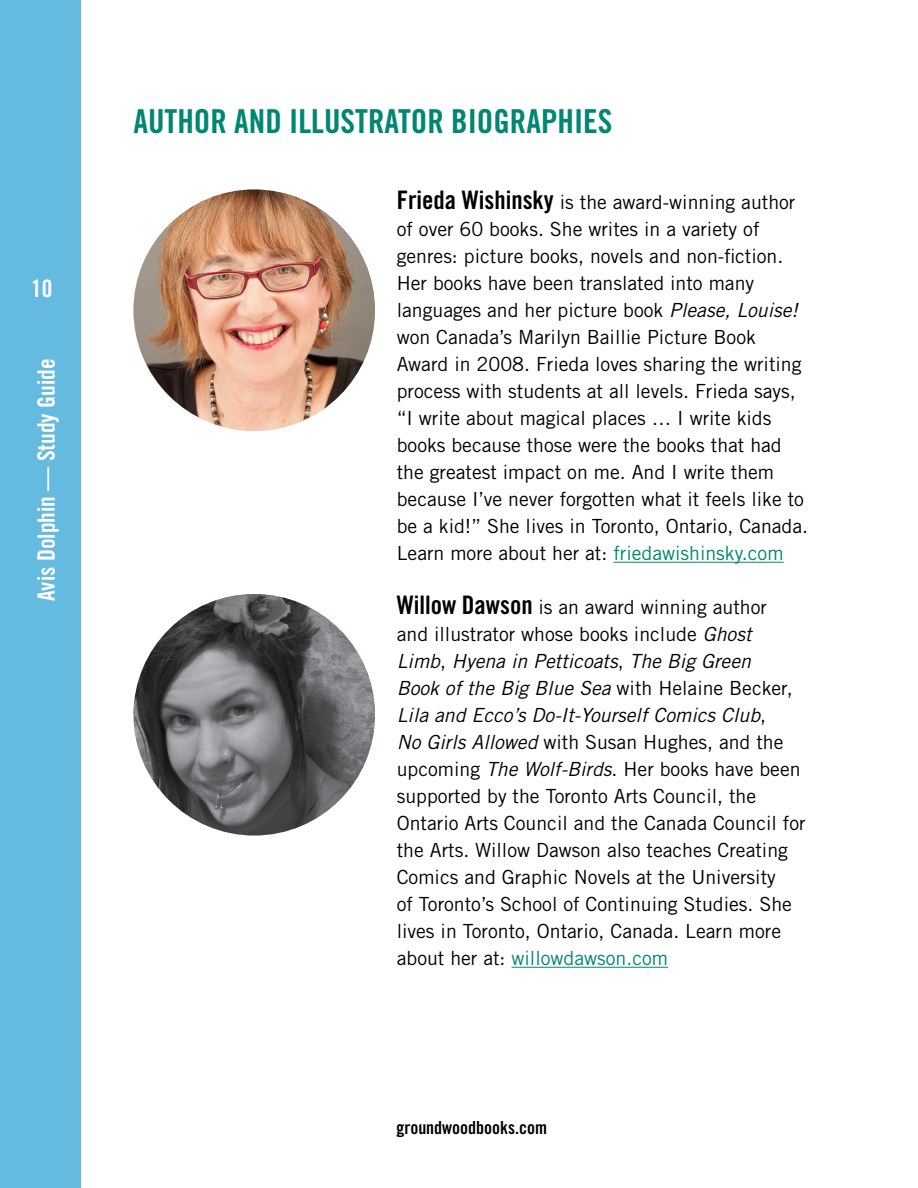
<style>
.page{position:relative;width:918px;height:1188px;background:#fff}
.page>*{position:absolute;margin:0;border:0;box-sizing:border-box;transform-origin:0 0}
.A-head{font:33px "Trade Gothic Bold Cond Twenty";color:#008671}
.t1{font:24px "Trade Gothic Bold Cond Twenty";color:#fff}
.Para_no_space{font:19.5px/27px "Trade Gothic";color:#000}
.t2{font:18px "Trade Gothic Bold Cond Twenty";color:#000}
.s1{font-family:"Trade Gothic Bold Cond Twenty";font-size:25.5px}
.s2{font-style:italic}
.s3{color:#008671}
</style>
<div class="page">
<div style="left:0;top:0;width:81px;height:1188px;background:#65bbdf"></div>
<hr style="left:613px;top:562px;width:171px;height:1px;background:#008671">
<hr style="left:512px;top:967px;width:156px;height:1px;background:#008671">
<img style="left:133px;top:189px;width:242px;height:242px;border-radius:121px">
<img style="left:133px;top:594px;width:242px;height:242px;border-radius:121px">
<p class="t1" style="left:31px;top:274px;width:23px">10</p>
<p class="t1" style="left:32px;top:601px;width:244px;rotate:-90deg">Avis Dolphin — Study Guide</p>
<p class="A-head" style="left:133px;top:101px;width:481px">AUTHOR AND ILLUSTRATOR BIOGRAPHIES</p>
<p class="Para_no_space" style="left:397px;top:189px;width:413px"><span class="s1">Frieda Wishinsky</span> is the award-winning author of over 60 books. She writes in a variety of genres: picture books, novels and non-fiction.<br>Her books have been translated into many languages and her picture book <span class="s2">Please, Louise! </span>won Canada’s Marilyn Baillie Picture Book Award in 2008. Frieda loves sharing the writing process with students at all levels. Frieda says, “I write about magical places … I write kids books because those were the books that had the greatest impact on me. And I write them because I’ve never forgotten what it feels like to be a kid!” She lives in Toronto, Ontario, Canada.<br>Learn more about her at: <span class="s3">friedawishinsky.com</span></p>
<p class="Para_no_space" style="left:397px;top:594px;width:410px"><span class="s1">Willow Dawson</span> is an award winning author<br>and illustrator whose books include <span class="s2">Ghost Limb</span>, <span class="s2">Hyena in Petticoats</span>, <span class="s2">The Big Green<br>Book of the Big Blue Sea</span> with Helaine Becker, <span class="s2">Lila and Ecco’s Do-It-Yourself Comics Club</span>,<br><span class="s2">No Girls Allowed</span> with Susan Hughes, and the upcoming <span class="s2">The Wolf-Birds</span>. Her books have been supported by the Toronto Arts Council, the Ontario Arts Council and the Canada Council for the Arts. Willow Dawson also teaches Creating Comics and Graphic Novels at the University<br>of Toronto’s School of Continuing Studies. She lives in Toronto, Ontario, Canada. Learn more about her at: <span class="s3">willowdawson.com</span></p>
<p class="t2" style="left:396px;top:1117px;width:152px">groundwoodbooks.com</p>
</div>
